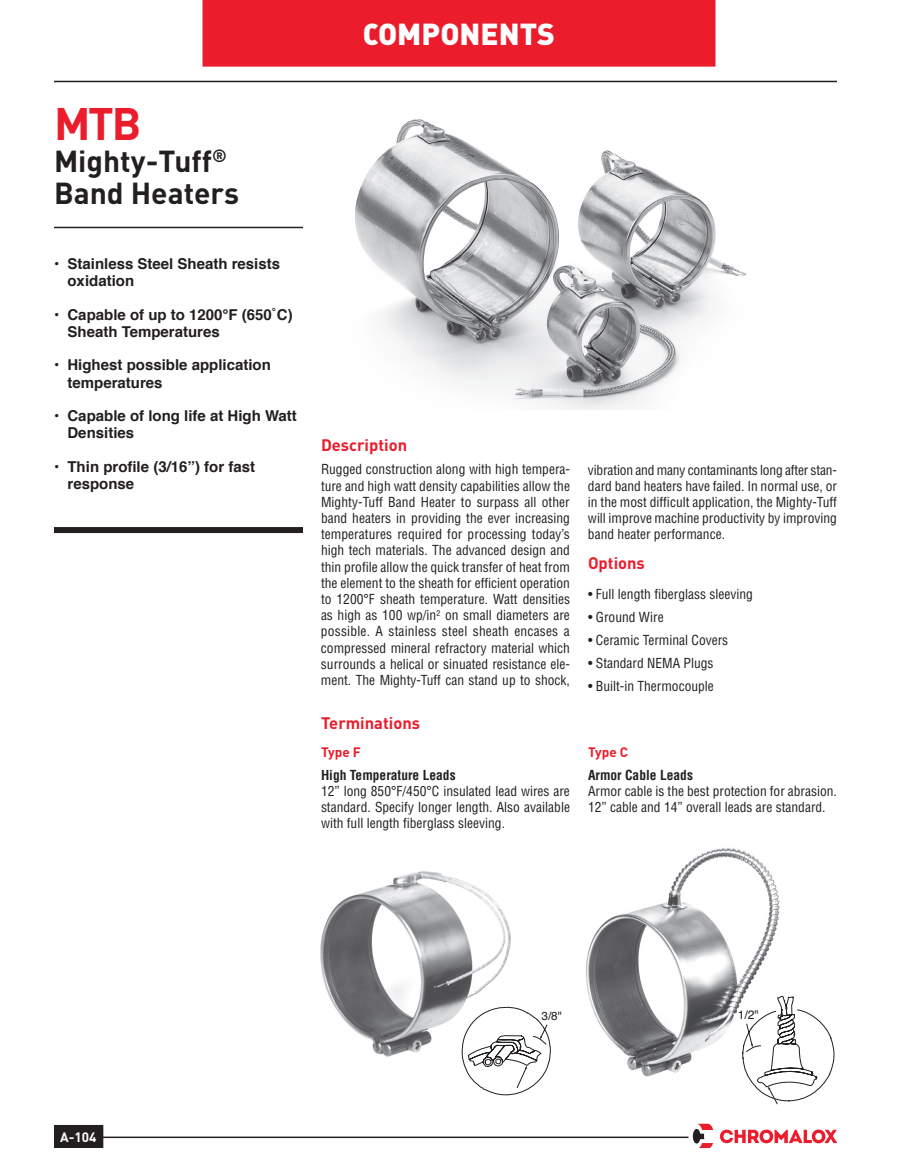
<style>
.page{position:relative;width:918px;height:1175px;background:#fff}
.page>*{position:absolute;margin:0;border:0;box-sizing:border-box;transform-origin:0 0}
.t1{font:700 45px "DIN";color:#eb1c2c}
.t2{font:700 30px/32.2px "DIN";color:#231f20}
.t3{font:30px "DIN Black Alternate";color:#fff}
.t4{font:700 16.5px "DIN";color:#eb1c2c}
.t5{font:700 15px/17.2px "Helvetica";color:#231f20}
.t6{font:condensed 13.5px/16.2px "Helvetica";color:#231f20;text-align:justify}
.t7{font:700 condensed 13.5px "Helvetica";color:#231f20}
.t8{font:700 13.5px "DIN";color:#eb1c2c}
.t9{font:700 13.5px "DIN";color:#fff}
.t10{font:12.15px "Helvetica";color:#231f20}
.t11{font:11.7px "Helvetica";color:#231f20}
</style>
<div class="page">
<div style="left:55px;top:1125px;width:48px;height:22px;background:#231f20"></div>
<div style="left:54px;top:1124px;width:49px;height:24px;border:2px solid #231f20"></div>
<hr style="left:54px;top:81px;width:783px;height:1px;background:#231f20">
<hr style="left:99px;top:1136px;width:589px;height:2px;background:#231f20">
<div style="left:202px;top:0;width:514px;height:67px;background:#eb1c2c"></div>
<svg style="left:720px;top:1129px;width:117px;height:15px"></svg>
<svg style="left:693px;top:1123px;width:20px;height:24px"></svg>
<div style="left:54px;top:527px;width:249px;height:6px;background:#231f20"></div>
<hr style="left:54px;top:227px;width:249px;height:1px;background:#231f20">
<img style="left:355px;top:119px;width:391px;height:291px">
<img style="left:586px;top:848px;width:194px;height:229px">
<img style="left:320px;top:871px;width:191px;height:186px">
<svg style="left:461px;top:1005px;width:90px;height:90px"></svg>
<svg style="left:742px;top:995px;width:93px;height:109px"></svg>
<h2 class="t3" style="left:363px;top:14px;width:194px">COMPONENTS</h2>
<h1 class="t1" style="left:54px;top:94px;width:89px">MTB</h1>
<h2 class="t2" style="left:54px;top:143px;width:187px">Mighty-Tuff<sup>®<br></sup>Band Heaters</h2>
<p class="t5" style="left:68px;top:255px;width:214px;text-indent:-14px">• Stainless Steel Sheath resists oxidation</p>
<p class="t5" style="left:68px;top:306px;width:227px;text-indent:-14px">• Capable of up to 1200°F (650˚C)<br>Sheath Temperatures</p>
<p class="t5" style="left:68px;top:357px;width:205px;text-indent:-14px">• Highest possible application temperatures</p>
<p class="t5" style="left:68px;top:407px;width:231px;text-indent:-14px">• Capable of long life at High Watt<br>Densities</p>
<p class="t5" style="left:68px;top:458px;width:189px;text-indent:-14px">• Thin profile (3/16”) for fast response</p>
<p class="t4" style="left:321px;top:434px;width:88px">Description</p>
<p class="t6" style="left:321px;top:461px;width:251px">Rugged construction along with high tempera&shy;ture and high watt density capabilities allow the Mighty-Tuff Band Heater to surpass all other band heaters in providing the ever increasing temperatures required for processing today’s high tech materials. The advanced design and thin profile allow the quick transfer of heat from the element to the sheath for efficient operation to 1200°F sheath temperature. Watt densities as high as 100 wp/in<sup>2</sup> on small diameters are possible. A stainless steel sheath encases a compressed mineral refractory material which surrounds a helical or sinuated resistance ele&shy;ment. The Mighty-Tuff can stand up to shock,</p>
<p class="t6" style="left:588px;top:461px;width:251px">vibration and many contaminants long after stan&shy;dard band heaters have failed. In normal use, or in the most difficult application, the Mighty-Tuff will improve machine productivity by improving band heater performance.</p>
<p class="t4" style="left:588px;top:552px;width:58px">Options</p>
<p class="t6" style="left:588px;top:586px;width:166px">• Full length fiberglass sleeving</p>
<p class="t6" style="left:588px;top:609px;width:77px">• Ground Wire</p>
<p class="t6" style="left:588px;top:631px;width:142px">• Ceramic Terminal Covers</p>
<p class="t6" style="left:588px;top:654px;width:127px">• Standard NEMA Plugs</p>
<p class="t6" style="left:588px;top:677px;width:127px">• Built-in Thermocouple</p>
<p class="t4" style="left:321px;top:712px;width:101px">Terminations</p>
<p class="t8" style="left:321px;top:743px;width:41px">Type F</p>
<p class="t7" style="left:321px;top:766px;width:136px">High Temperature Leads</p>
<p class="t6" style="left:321px;top:782px;width:251px">12” long 850°F/450°C insulated lead wires are standard. Specify longer length. Also available with full length fiberglass sleeving.</p>
<p class="t8" style="left:588px;top:743px;width:42px">Type C</p>
<p class="t7" style="left:588px;top:766px;width:107px">Armor Cable Leads</p>
<p class="t6" style="left:588px;top:782px;width:250px">Armor cable is the best protection for abrasion.<br>12” cable and 14” overall leads are standard.</p>
<p class="t9" style="left:60px;top:1128px;width:38px">A-104</p>
<p class="t11" style="left:542px;top:1006px;width:22px">3/8"</p>
<p class="t10" style="left:738px;top:1005px;width:23px">1/2"</p>
</div>
